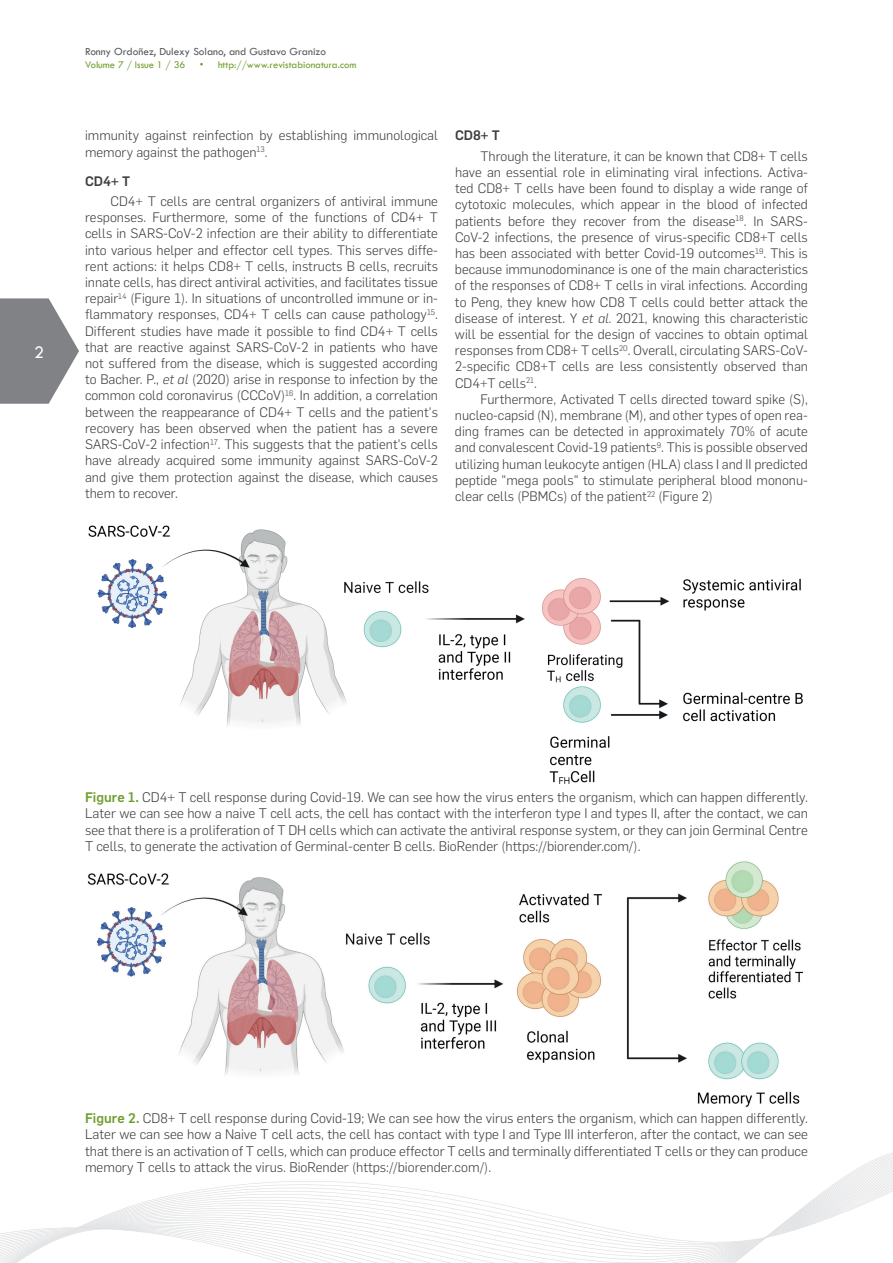
<style>
.page{position:relative;width:893px;height:1263px;background:#fff}
.page>*{position:absolute;margin:0;border:0;box-sizing:border-box;transform-origin:0 0}
.t1{font:18px "Tw Cen";color:#fff}
.t2{font:300 13.65px/16.4px "Flama";color:#3e3e3f;text-align:justify}
.t3{font:300 13.5px/16.2px "Flama";color:#3e3e3f;text-align:justify}
.t4{font:500 13.5px "Flama";color:#3e3e3f}
.t5{font:11.25px "Tw Cen";color:#57585a}
.t6{font:10.5px "Tw Cen";color:#709e2e}
.s1{font-style:italic}
.s2{font-weight:500;color:#709e2e}
</style>
<div class="page">
<svg style="left:0;top:298px;width:79px;height:106px"></svg>
<svg style="left:0;top:1152px;width:893px;height:111px"></svg>
<img style="left:88px;top:525px;width:715px;height:259px">
<img style="left:87px;top:861px;width:717px;height:246px">
<h1 class="t1" style="left:34px;top:341px;width:11px">2</h1>
<p class="t5" style="left:85px;top:45px;width:242px">Ronny Ordoñez, Dulexy Solano, and Gustavo Granizo</p>
<p class="t6" style="left:85px;top:58px;width:102px">Volume 7 / Issue 1 / 36</p>
<p class="t6" style="left:200px;top:58px;width:158px">• http://www.revistabionatura.com</p>
<p class="t3" style="left:85px;top:127px;width:354px">immunity against reinfection by establishing immunological memory against the pathogen<sup>13</sup>.</p>
<p class="t4" style="left:85px;top:171px;width:47px">CD4+ T</p>
<p class="t3" style="left:85px;top:192px;width:354px;text-indent:26px">CD4+ T cells are central organizers of antiviral immune responses. Furthermore, some of the functions of CD4+ T cells in SARS-CoV-2 infection are their ability to differentiate into various helper and effector cell types. This serves diffe&shy;rent actions: it helps CD8+ T cells, instructs B cells, recruits innate cells, has direct antiviral activities, and facilitates tissue repair<sup>14</sup> (Figure 1). In situations of uncontrolled immune or in&shy;flammatory responses, CD4+ T cells can cause pathology<sup>15</sup>.<br>Different studies have made it possible to find CD4+ T cells that are reactive against SARS-CoV-2 in patients who have not suffered from the disease, which is suggested according to Bacher. P., <span class="s1">et al</span> (2020) arise in response to infection by the common cold coronavirus (CCCoV)<sup>16</sup>. In addition, a correlation between the reappearance of CD4+ T cells and the patient's recovery has been observed when the patient has a severe SARS-CoV-2 infection<sup>17</sup>. This suggests that the patient's cells have already acquired some immunity against SARS-CoV-2 and give them protection against the disease, which causes them to recover.</p>
<p class="t4" style="left:455px;top:126px;width:46px">CD8+ T</p>
<p class="t3" style="left:455px;top:147px;width:354px;text-indent:26px">Through the literature, it can be known that CD8+ T cells have an essential role in eliminating viral infections. Activa&shy;ted CD8+ T cells have been found to display a wide range of cytotoxic molecules, which appear in the blood of infected patients before they recover from the disease<sup>18</sup>. In SARS-CoV-2 infections, the presence of virus-specific CD8+T cells has been associated with better Covid-19 outcomes<sup>19</sup>. This is because immunodominance is one of the main characteristics of the responses of CD8+ T cells in viral infections. According to Peng, they knew how CD8 T cells could better attack the disease of interest. Y <span class="s1">et al.</span> 2021, knowing this characteristic will be essential for the design of vaccines to obtain optimal responses from CD8+ T cells<sup>20</sup>. Overall, circulating SARS-CoV-2-specific CD8+T cells are less consistently observed than CD4+T cells<sup>21</sup>.</p>
<p class="t3" style="left:455px;top:390px;width:354px;text-indent:26px">Furthermore, Activated T cells directed toward spike (S), nucleo-capsid (N), membrane (M), and other types of open rea&shy;ding frames can be detected in approximately 70% of acute and convalescent Covid-19 patients<sup>9</sup>. This is possible observed utilizing human leukocyte antigen (HLA) class I and II predicted peptide "mega pools" to stimulate peripheral blood mononu&shy;clear cells (PBMCs) of the patient<sup>22</sup> (Figure 2)</p>
<p class="t2" style="left:85px;top:788px;width:724px"><span class="s2">Figure 1.</span> CD4+ T cell response during Covid-19. We can see how the virus enters the organism, which can happen differently.<br>Later we can see how a naive T cell acts, the cell has contact with the interferon type I and types II, after the contact, we can see that there is a proliferation of T DH cells which can activate the antiviral response system, or they can join Germinal Centre T cells, to generate the activation of Germinal-center B cells. BioRender (https://biorender.com/).</p>
<p class="t2" style="left:85px;top:1109px;width:724px"><span class="s2">Figure 2.</span> CD8+ T cell response during Covid-19; We can see how the virus enters the organism, which can happen differently.<br>Later we can see how a Naive T cell acts, the cell has contact with type I and Type III interferon, after the contact, we can see that there is an activation of T cells, which can produce effector T cells and terminally differentiated T cells or they can produce memory T cells to attack the virus. BioRender (https://biorender.com/).</p>
</div>
